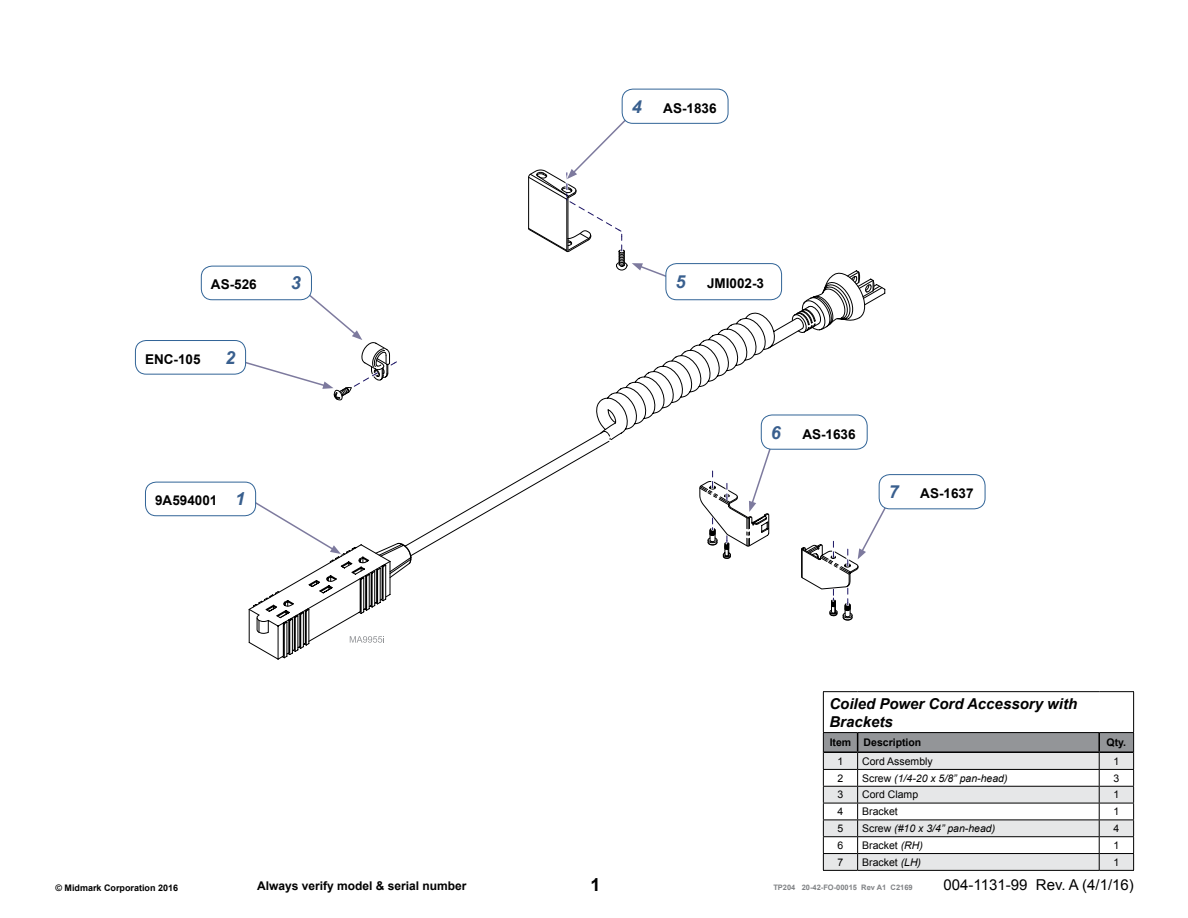
<style>
.page{position:relative;width:1188px;height:918px;background:#fff}
.page>*{position:absolute;margin:0;border:0;box-sizing:border-box;transform-origin:0 0}
.t1{font:italic 700 18px "Arial";color:#395f8e}
.t2{font:700 18px "Arial";color:#000}
.t3{font:italic 700 15px/18px "Arial";color:#000}
.t4{font:15px "Arial";color:#000}
.t5{font:700 13.5px "Arial";color:#000}
.t6{font:700 12px "Arial";color:#000}
.t7{font:10.5px "Arial";color:#000}
.t8{font:italic 10.5px "Arial";color:#000}
.t9{font:700 10.5px "Arial";color:#000}
.t10{font:700 9px "Arial";color:#000}
.t11{font:700 7.5px "Arial";color:#808285}
.s1{font-style:italic;font-size:18px;color:#395f8e}
.s2{font-style:normal}
.s3{font-style:italic}
</style>
<div class="page">
<svg style="left:823px;top:733px;width:311px;height:137px"></svg>
<hr style="left:823px;top:870px;width:35px;height:1px;background:#000">
<hr style="left:858px;top:870px;width:241px;height:1px;background:#000">
<hr style="left:1099px;top:870px;width:35px;height:1px;background:#000">
<hr style="left:823px;top:691px;width:35px;height:1px;background:#000">
<hr style="left:823px;top:692px;width:1px;height:40px;background:#000">
<hr style="left:858px;top:691px;width:241px;height:1px;background:#000">
<hr style="left:1099px;top:691px;width:35px;height:1px;background:#000">
<hr style="left:1133px;top:692px;width:1px;height:40px;background:#000">
<hr style="left:823px;top:732px;width:35px;height:1px;background:#000">
<hr style="left:858px;top:732px;width:241px;height:1px;background:#000">
<hr style="left:1099px;top:732px;width:35px;height:1px;background:#000">
<div style="left:135px;top:340px;width:111px;height:35px;border:1px solid #316497;border-radius:11px"></div>
<div style="left:622px;top:89px;width:107px;height:35px;border:1px solid #316497;border-radius:11px"></div>
<div style="left:201px;top:266px;width:111px;height:34px;border:1px solid #316497;border-radius:11px"></div>
<div style="left:145px;top:482px;width:111px;height:34px;border:1px solid #316497;border-radius:11px"></div>
<div style="left:879px;top:474px;width:107px;height:35px;border:1px solid #316497;border-radius:11px"></div>
<svg style="left:228px;top:110px;width:678px;height:550px"></svg>
<div style="left:761px;top:415px;width:106px;height:34px;background:#fff;border-radius:11px"></div>
<div style="left:761px;top:415px;width:107px;height:35px;border:1px solid #316497;border-radius:11px"></div>
<p class="t5" style="left:211px;top:276px;width:47px">AS-526</p>
<h1 class="t1" style="left:291px;top:271px;width:12px">3</h1>
<p class="t5" style="left:145px;top:350px;width:57px">ENC-105</p>
<h1 class="t1" style="left:225px;top:346px;width:12px">2</h1>
<p class="t5" style="left:155px;top:492px;width:91px">9A594001 <span class="s1">1</span></p>
<p class="t5" style="left:632px;top:99px;width:86px"><span class="s1">4</span> AS-1836</p>
<p class="t5" style="left:676px;top:275px;width:90px"><span class="s1">5</span> JMI002-3</p>
<p class="t5" style="left:771px;top:425px;width:86px"><span class="s1">6</span> AS-1636</p>
<p class="t5" style="left:889px;top:485px;width:86px"><span class="s1">7</span> AS-1637</p>
<h2 class="t3" style="left:829px;top:695px;width:249px">Coiled Power Cord Accessory with<br>Brackets</h2>
<p class="t9" style="left:830px;top:736px;width:93px">Item Description</p>
<p class="t9" style="left:1107px;top:736px;width:21px">Qty.</p>
<p class="t7" style="left:838px;top:754px;width:7px">1</p>
<p class="t7" style="left:862px;top:754px;width:72px">Cord Assembly</p>
<p class="t7" style="left:1113px;top:754px;width:7px">1</p>
<p class="t7" style="left:838px;top:771px;width:7px">2</p>
<p class="t8" style="left:862px;top:771px;width:147px"><span class="s2">Screw</span> (1/4-20 x 5/8” pan-head)</p>
<p class="t7" style="left:1113px;top:771px;width:7px">3</p>
<p class="t7" style="left:838px;top:788px;width:7px">3</p>
<p class="t7" style="left:862px;top:788px;width:58px">Cord Clamp</p>
<p class="t7" style="left:1113px;top:788px;width:7px">1</p>
<p class="t7" style="left:838px;top:805px;width:7px">4</p>
<p class="t7" style="left:862px;top:805px;width:37px">Bracket</p>
<p class="t7" style="left:1113px;top:805px;width:7px">1</p>
<p class="t7" style="left:838px;top:822px;width:7px">5</p>
<p class="t8" style="left:862px;top:822px;width:135px"><span class="s2">Screw</span> (#10 x 3/4” pan-head)</p>
<p class="t7" style="left:1113px;top:822px;width:7px">4</p>
<p class="t7" style="left:838px;top:838px;width:7px">6</p>
<p class="t7" style="left:862px;top:838px;width:62px">Bracket <span class="s3">(RH)</span></p>
<p class="t7" style="left:1113px;top:838px;width:7px">1</p>
<p class="t7" style="left:838px;top:855px;width:7px">7</p>
<p class="t7" style="left:862px;top:855px;width:60px">Bracket <span class="s3">(LH)</span></p>
<p class="t7" style="left:1113px;top:855px;width:7px">1</p>
<p class="t10" style="left:56px;top:882px;width:124px">© Midmark Corporation 2016</p>
<p class="t6" style="left:257px;top:878px;width:211px">Always verify model &amp; serial number</p>
<h1 class="t2" style="left:591px;top:873px;width:12px">1</h1>
<p class="t11" style="left:773px;top:882px;width:141px">TP204 20-42-FO-00015 Rev A1 C2169</p>
<h2 class="t4" style="left:944px;top:875px;width:192px">004-1131-99 Rev. A (4/1/16)</h2>
</div>
